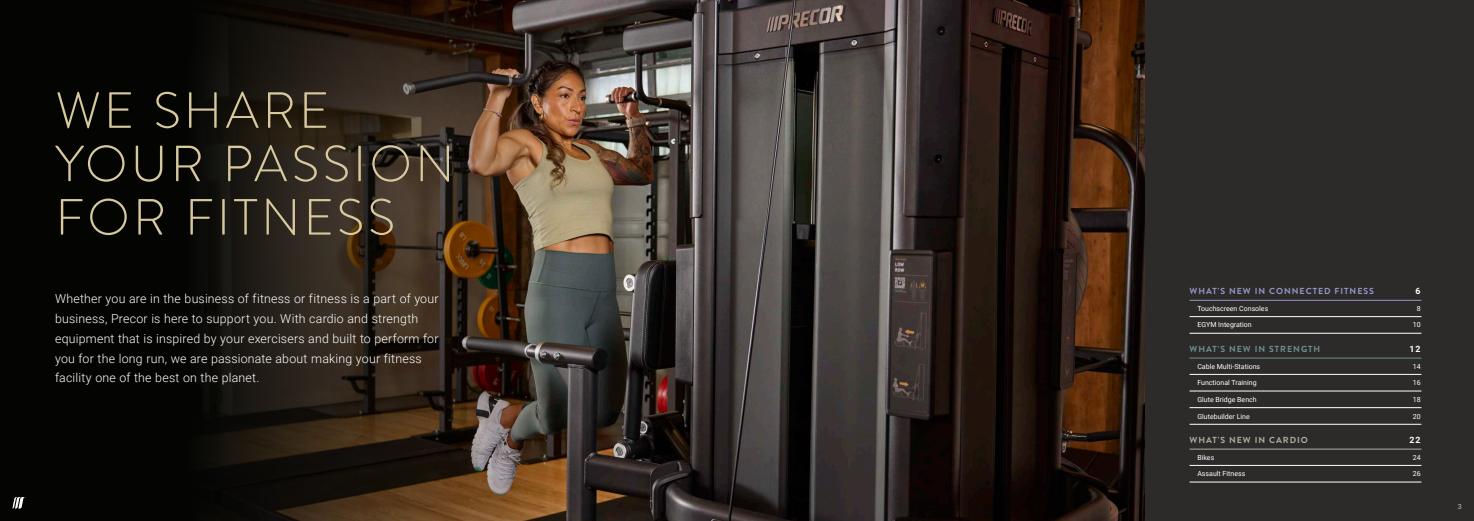
<style>
.page{position:relative;width:1474px;height:521px;background:#fff}
.page>*{position:absolute;margin:0;border:0;box-sizing:border-box;transform-origin:0 0}
.t1{font:300 50.75px/53.4px "Brandon Grotesque";letter-spacing:.065em;color:#d7c89e}
.t2{font:300 12.34px/19.8px "Roboto";letter-spacing:.015em;color:#fff}
.t3{font:700 8.75px "Brandon Grotesque";letter-spacing:.115em;color:#9797ca}
.t4{font:700 8.75px "Brandon Grotesque";letter-spacing:.115em;color:#6f9192}
.t5{font:700 8.75px "Brandon Grotesque";letter-spacing:.115em;color:#b2afa2}
.t6{font:700 8.75px "Roboto";color:#fff}
.t7{font:7px "Roboto";color:#fff}
.t8{font:300 7px "Roboto";color:#fff}
</style>
<div class="page">
<div style="left:0;top:0;width:185px;height:521px;background:#040503"></div>
<img style="left:560px;top:0;width:585px;height:521px">
<div style="left:1145px;top:0;width:328px;height:521px;background:#2c2b2a"></div>
<svg style="left:185px;top:0;width:375px;height:521px;background:#33271c"></svg>
<hr style="left:1189px;top:300px;width:232px;height:1px;background:#9797ca">
<hr style="left:1189px;top:316px;width:232px;height:1px;background:#fff">
<hr style="left:1189px;top:333px;width:232px;height:1px;background:#fff">
<hr style="left:1189px;top:358px;width:232px;height:1px;background:#6f9192">
<hr style="left:1189px;top:374px;width:232px;height:1px;background:#fff">
<hr style="left:1189px;top:391px;width:232px;height:1px;background:#fff">
<hr style="left:1189px;top:407px;width:232px;height:1px;background:#fff">
<hr style="left:1189px;top:424px;width:232px;height:1px;background:#fff">
<hr style="left:1189px;top:449px;width:232px;height:1px;background:#b2afa2">
<hr style="left:1189px;top:465px;width:232px;height:1px;background:#fff">
<hr style="left:1189px;top:482px;width:232px;height:1px;background:#fff">
<svg style="left:12px;top:497px;width:14px;height:11px"></svg>
<h1 class="t1" style="left:55px;top:84px;width:400px">WE SHARE<br>YOUR PASSION<br>FOR FITNESS</h1>
<p class="t2" style="left:55px;top:289px;width:385px">Whether you are in the business of fitness or fitness is a part of your business, Precor is here to support you. With cardio and strength equipment that is inspired by your exercisers and built to perform for you for the long run, we are passionate about making your fitness facility one of the best on the planet.</p>
<p class="t3" style="left:1189px;top:285px;width:186px">WHAT'S NEW IN CONNECTED FITNESS</p>
<p class="t6" style="left:1415px;top:285px;width:7px">6</p>
<p class="t7" style="left:1197px;top:303px;width:72px">Touchscreen Consoles</p>
<p class="t7" style="left:1416px;top:303px;width:5px">8</p>
<p class="t7" style="left:1197px;top:320px;width:56px">EGYM Integration</p>
<p class="t7" style="left:1412px;top:320px;width:9px">10</p>
<p class="t4" style="left:1189px;top:343px;width:132px">WHAT'S NEW IN STRENGTH</p>
<p class="t6" style="left:1409px;top:343px;width:13px">12</p>
<p class="t7" style="left:1197px;top:361px;width:64px">Cable Multi-Stations</p>
<p class="t7" style="left:1412px;top:361px;width:9px">14</p>
<p class="t7" style="left:1197px;top:378px;width:61px">Functional Training</p>
<p class="t7" style="left:1412px;top:378px;width:9px">16</p>
<p class="t7" style="left:1197px;top:394px;width:61px">Glute Bridge Bench</p>
<p class="t7" style="left:1412px;top:394px;width:9px">18</p>
<p class="t7" style="left:1197px;top:411px;width:54px">Glutebuilder Line</p>
<p class="t7" style="left:1412px;top:411px;width:9px">20</p>
<p class="t5" style="left:1189px;top:434px;width:120px">WHAT'S NEW IN CARDIO</p>
<p class="t6" style="left:1409px;top:434px;width:13px">22</p>
<p class="t7" style="left:1197px;top:452px;width:18px">Bikes</p>
<p class="t7" style="left:1412px;top:452px;width:9px">24</p>
<p class="t7" style="left:1197px;top:469px;width:49px">Assault Fitness</p>
<p class="t7" style="left:1412px;top:469px;width:9px">26</p>
<p class="t8" style="left:1457px;top:501px;width:5px">3</p>
<p class="t8" style="left:1457px;top:501px;width:6px">#</p>
</div>
